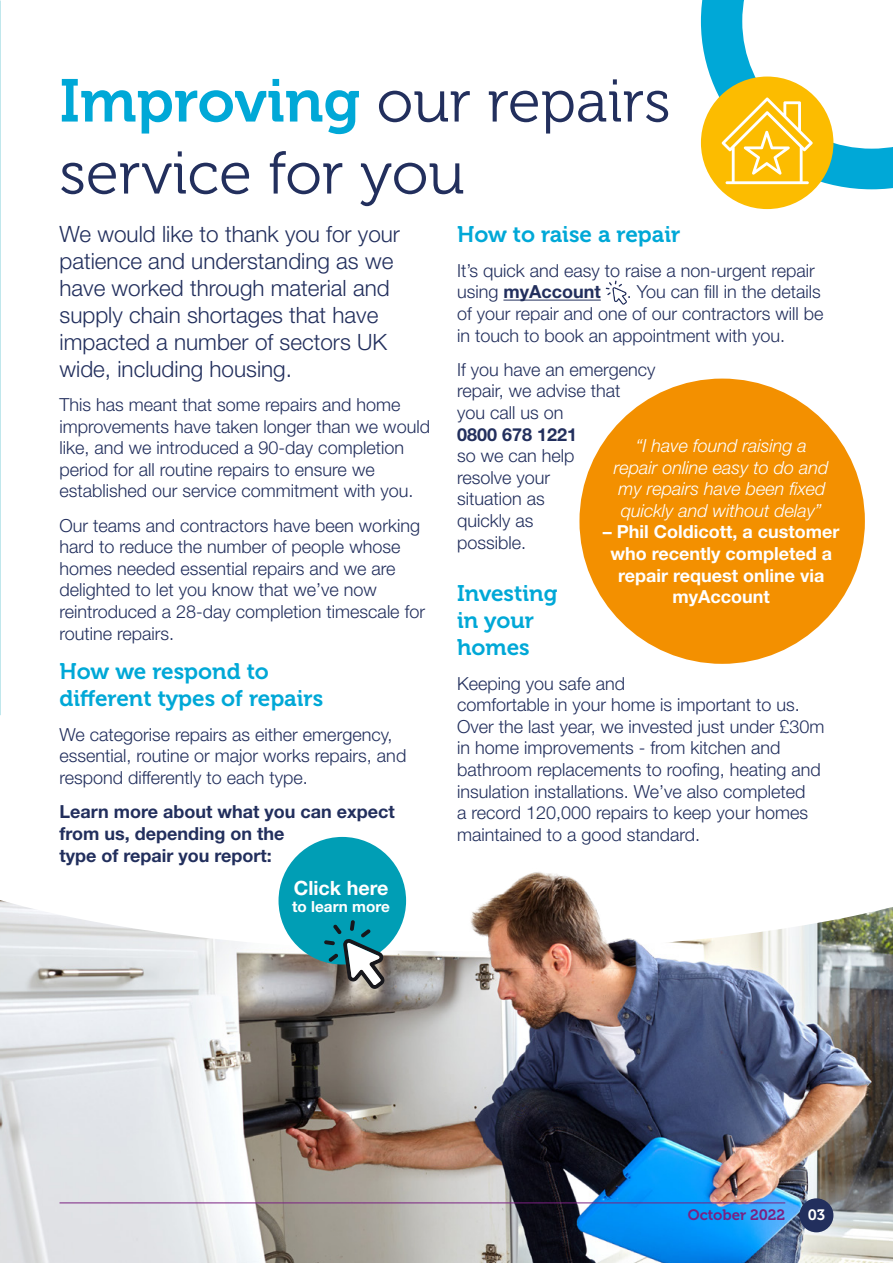
<style>
.page{position:relative;width:893px;height:1263px;background:#fff}
.page>*{position:absolute;margin:0;border:0;box-sizing:border-box;transform-origin:0 0}
.t1{font:60px/72px "Museo 300";color:#222f5d}
.t2{font:300 22.5px/27px "Helvetica Neue LT Pro";color:#222f5d}
.t3{font:22.5px/27px "Museo 700";color:#00a8d7}
.t4{font:700 19.65px "Helvetica Neue LT Pro";color:#fff}
.t5{font:300 18px/21.6px "Helvetica Neue LT Pro";color:#222f5d}
.t6{font:italic 300 18px/21.6px "Helvetica Neue LT Pro";color:#fff;text-align:center}
.t7{font:700 18px/21.6px "Helvetica Neue LT Pro";color:#222f5d}
.t8{font:700 18px/21.6px "Helvetica Neue LT Pro";color:#fff;text-align:center}
.t9{font:700 15.3px "Helvetica Neue LT Pro";color:#fff}
.t10{font:15px "Museo 700";color:#7a2182}
.t11{font:15px "Museo 700";color:#fff}
.s1{font-family:"Museo 700";color:#00a8d7}
.s2{font-weight:700}
</style>
<div class="page">
<img style="left:0;top:951px;width:893px;height:312px">
<svg style="left:0;top:664px;width:893px;height:287px"></svg>
<img style="left:457px;top:863px;width:244px;height:140px">
<hr style="left:503px;top:300px;width:98px;height:1px;background:#222f5d">
<svg style="left:606px;top:281px;width:21px;height:24px"></svg>
<div style="left:701px;top:77px;width:132px;height:132px;background:#fcbc00;border-radius:50%"></div>
<svg style="left:701px;top:0;width:192px;height:189px"></svg>
<div style="left:579px;top:379px;width:286px;height:285px;background:#f39000;border-radius:50%"></div>
<div style="left:279px;top:837px;width:127px;height:127px;background:#009eb5;border-radius:50%"></div>
<svg style="left:324px;top:920px;width:61px;height:69px"></svg>
<hr style="left:60px;top:1202px;width:725px;height:1px;background:#7a2182">
<div style="left:799px;top:1198px;width:34px;height:34px;background:#222f5d;border-radius:50%"></div>
<h1 class="t1" style="left:60px;top:66px;width:613px"><span class="s1">Improving</span> our repairs service for you</h1>
<p class="t3" style="left:457px;top:221px;width:225px">How to raise a repair</p>
<p class="t5" style="left:457px;top:259px;width:359px">It’s quick and easy to raise a non-urgent repair using <span class="s2">myAccount</span></p>
<p class="t2" style="left:60px;top:220px;width:342px">We would like to thank you for your patience and understanding as we have worked through material and supply chain shortages that have impacted a number of sectors UK wide, including housing.</p>
<p class="t5" style="left:60px;top:393px;width:372px">This has meant that some repairs and home improvements have taken longer than we would like, and we introduced a 90-day completion period for all routine repairs to ensure we established our service commitment with you.</p>
<p class="t5" style="left:60px;top:514px;width:367px">Our teams and contractors have been working hard to reduce the number of people whose homes needed essential repairs and we are delighted to let you know that we’ve now reintroduced a 28-day completion timescale for routine repairs.</p>
<p class="t3" style="left:60px;top:658px;width:265px">How we respond to different types of repairs</p>
<p class="t5" style="left:60px;top:723px;width:348px">We categorise repairs as either emergency, essential, routine or major works repairs, and respond differently to each type.</p>
<p class="t7" style="left:60px;top:801px;width:337px">Learn more about what you can expect from us, depending on the<br>type of repair you report:</p>
<p class="t5" style="left:457px;top:281px;width:368px;text-indent:170px">. You can fill in the details of your repair and one of our contractors will be in touch to book an appointment with you.</p>
<p class="t5" style="left:457px;top:358px;width:200px">If you have an emergency repair, we advise that<br>you call us on</p>
<p class="t7" style="left:457px;top:423px;width:122px">0800 678 1221</p>
<p class="t5" style="left:457px;top:445px;width:119px">so we can help resolve your situation as quickly as possible.</p>
<p class="t3" style="left:457px;top:580px;width:102px">Investing in your homes</p>
<p class="t5" style="left:457px;top:672px;width:369px">Keeping you safe and<br>comfortable in your home is important to us.<br>Over the last year, we invested just under £30m in home improvements - from kitchen and bathroom replacements to roofing, heating and insulation installations. We’ve also completed<br>a record 120,000 repairs to keep your homes maintained to a good standard.</p>
<p class="t6" style="left:614px;top:435px;width:216px">“I have found raising a repair online easy to do and my repairs have been fixed quickly and without delay”</p>
<p class="t8" style="left:603px;top:521px;width:238px">– Phil Coldicott, a customer who recently completed a repair request online via myAccount</p>
<p class="t4" style="left:294px;top:875px;width:96px">Click here</p>
<p class="t9" style="left:292px;top:897px;width:99px">to learn more</p>
<p class="t10" style="left:688px;top:1207px;width:99px">October 2022</p>
<p class="t11" style="left:808px;top:1207px;width:19px">03</p>
</div>
